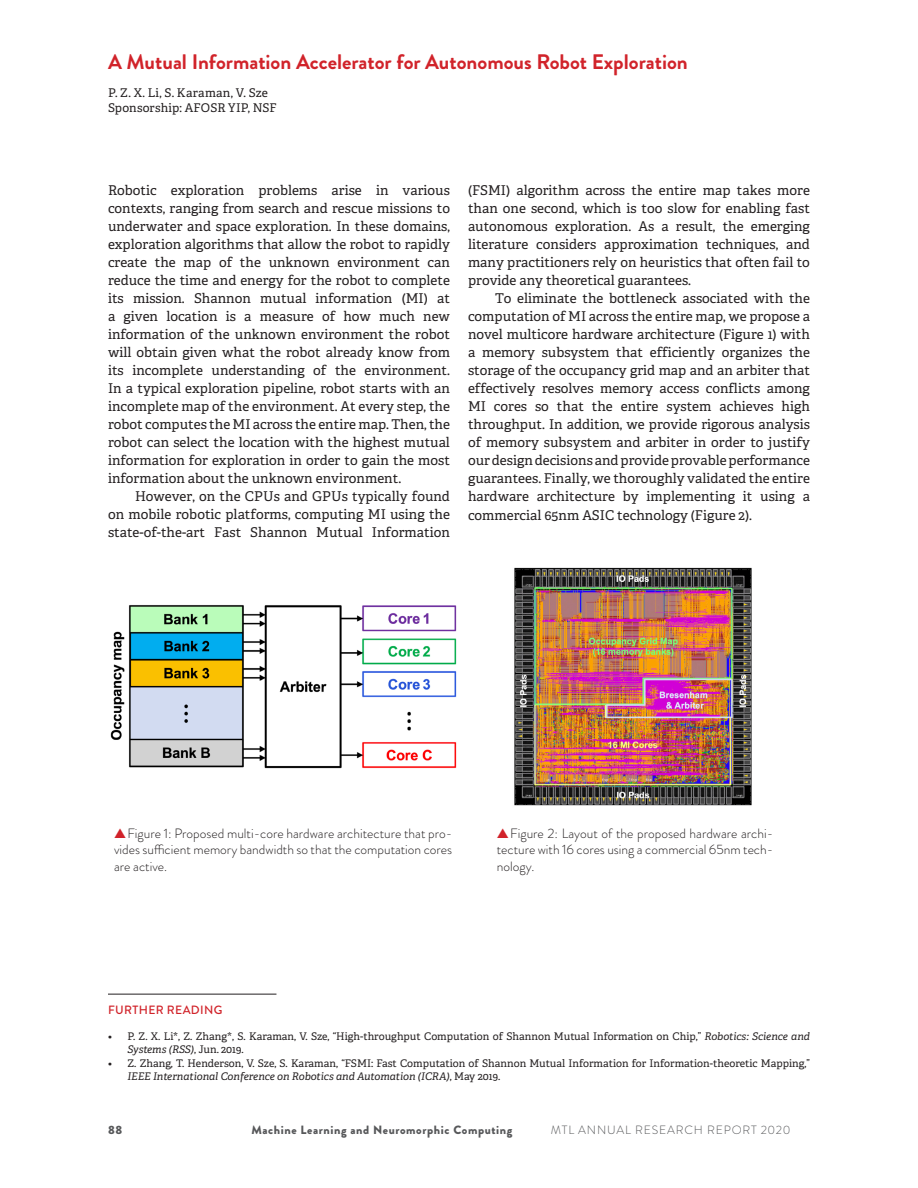
<style>
.page{position:relative;width:918px;height:1188px;background:#fff}
.page>*{position:absolute;margin:0;border:0;box-sizing:border-box;transform-origin:0 0}
.t1{font:700 21px "Brandon Grotesque";color:#d1232a}
.Paragraph_2{font:13.5px/18px "Adelle Basic";color:#231f20;text-align:justify}
.t2{font:300 13.5px/16.5px "Brandon Grotesque";color:#231f20;text-align:justify}
.Authors{font:12px/15px "Adelle Basic";letter-spacing:.015em;color:#231f20}
.t3{font:900 12px "Brandon Grotesque";letter-spacing:.05em;color:#57585a}
.t4{font:300 12px "Brandon Grotesque";letter-spacing:.07em;color:#57585a}
.Reference_Head{font:500 12px "Brandon Grotesque";letter-spacing:.03em;color:#d1232a}
.t5{font:10.5px/13.5px "Adelle Basic";color:#231f20}
.s1{color:#d1232a}
.s2{font-style:italic}
</style>
<div class="page">
<hr style="left:108px;top:994px;width:168px;height:1px;background:#231f20">
<img style="left:110px;top:605px;width:347px;height:164px">
<img style="left:514px;top:567px;width:238px;height:239px">
<p class="t1" style="left:108px;top:47px;width:581px">A Mutual Information Accelerator for Autonomous Robot Exploration</p>
<p class="Authors" style="left:108px;top:85px;width:170px">P. Z. X. Li, S. Karaman, V. Sze<br>Sponsorship: AFOSR YIP, NSF</p>
<p class="Paragraph_2" style="left:108px;top:181px;width:344px">Robotic exploration problems arise in various contexts, ranging from search and rescue missions to underwater and space exploration. In these domains, exploration algorithms that allow the robot to rapidly create the map of the unknown environment can reduce the time and energy for the robot to complete its mission. Shannon mutual information (MI) at a given location is a measure of how much new information of the unknown environment the robot will obtain given what the robot already know from its incomplete understanding of the environment.<br>In a typical exploration pipeline, robot starts with an incomplete map of the environment. At every step, the robot computes the MI across the entire map. Then, the robot can select the location with the highest mutual information for exploration in order to gain the most information about the unknown environment.</p>
<p class="Paragraph_2" style="left:108px;top:487px;width:344px;text-indent:27px">However, on the CPUs and GPUs typically found on mobile robotic platforms, computing MI using the state-of-the-art Fast Shannon Mutual Information</p>
<p class="Paragraph_2" style="left:468px;top:181px;width:344px">(FSMI) algorithm across the entire map takes more than one second, which is too slow for enabling fast autonomous exploration. As a result, the emerging literature considers approximation techniques, and many practitioners rely on heuristics that often fail to provide any theoretical guarantees.</p>
<p class="Paragraph_2" style="left:468px;top:289px;width:344px;text-indent:27px">To eliminate the bottleneck associated with the computation of MI across the entire map, we propose a novel multicore hardware architecture (Figure 1) with a memory subsystem that efficiently organizes the storage of the occupancy grid map and an arbiter that effectively resolves memory access conflicts among MI cores so that the entire system achieves high throughput. In addition, we provide rigorous analysis of memory subsystem and arbiter in order to justify our design decisions and provide provable performance guarantees. Finally, we thoroughly validated the entire hardware architecture by implementing it using a</p>
<p class="Paragraph_2" style="left:468px;top:506px;width:285px">commercial 65nm ASIC technology (Figure 2).</p>
<p class="t2" style="left:114px;top:825px;width:340px"><span class="s1">▲</span>Figure 1: Proposed multi-core hardware architecture that pro&shy;vides sufficient memory bandwidth so that the computation cores are active.</p>
<p class="t2" style="left:497px;top:825px;width:278px"><span class="s1">▲</span>Figure 2: Layout of the proposed hardware archi&shy;tecture with 16 cores using a commercial 65nm tech&shy;nology.</p>
<p class="Reference_Head" style="left:108px;top:1002px;width:116px">FURTHER READING</p>
<p class="t5" style="left:128px;top:1029px;width:684px;text-indent:-20px">• P. Z. X. Li*, Z. Zhang*, S. Karaman, V. Sze, “High-throughput Computation of Shannon Mutual Information on Chip,” <span class="s2">Robotics: Science and<br>Systems (RSS)</span>, Jun. 2019.</p>
<p class="t5" style="left:128px;top:1056px;width:684px;text-indent:-20px">• Z. Zhang, T. Henderson, V. Sze, S. Karaman, “FSMI: Fast Computation of Shannon Mutual Information for Information-theoretic Mapping,”<br><span class="s2">IEEE International Conference on Robotics and Automation (ICRA)</span>, May 2019.</p>
<p class="t3" style="left:108px;top:1121px;width:16px">88</p>
<p class="t3" style="left:251px;top:1121px;width:262px">Machine Learning and Neuromorphic Computing</p>
<p class="t4" style="left:551px;top:1122px;width:241px">MTL ANNUAL RESEARCH REPORT 2020</p>
</div>
